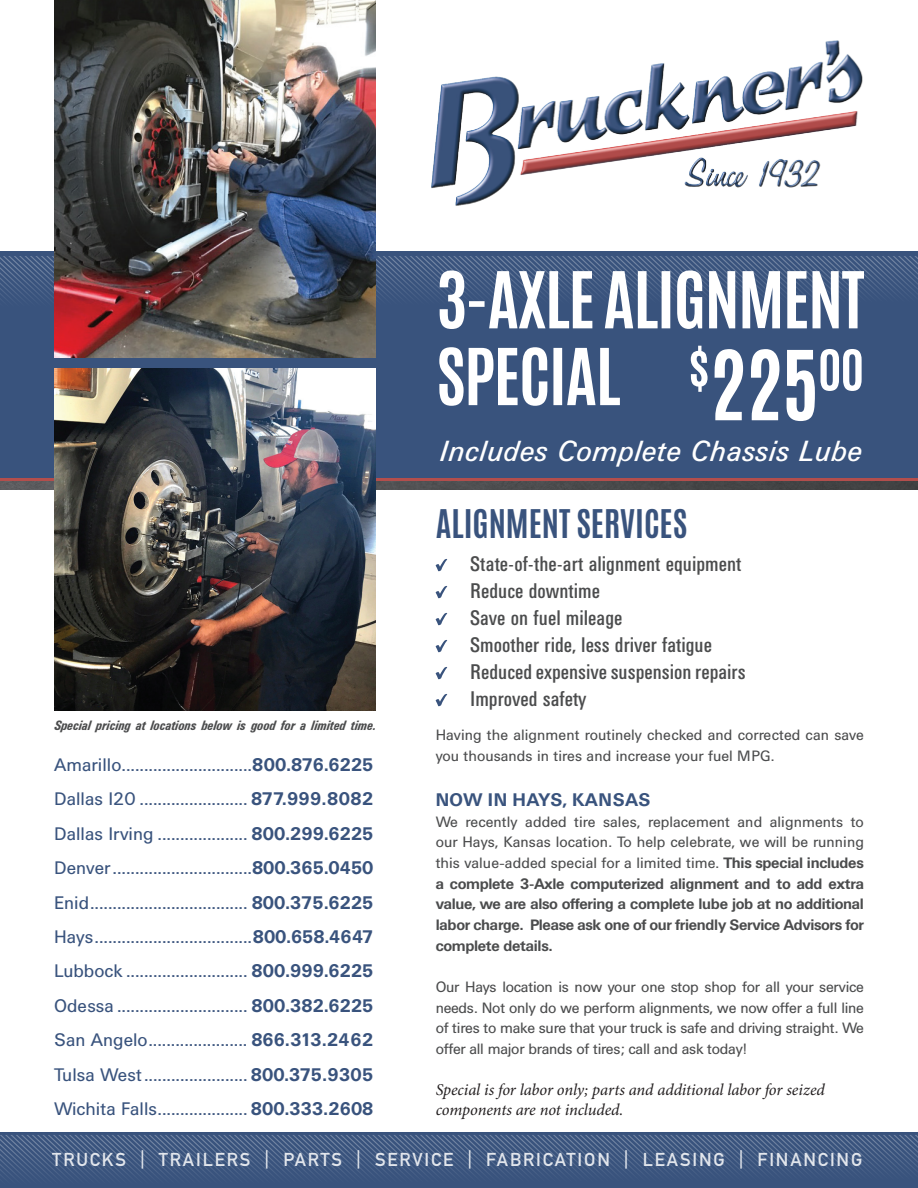
<style>
.page{position:relative;width:918px;height:1188px;background:#fff}
.page>*{position:absolute;margin:0;border:0;box-sizing:border-box;transform-origin:0 0}
.t1{font:700 33px "Antonio";color:#39537d}
.t2{font:italic 28.95px "Univers BQ";letter-spacing:.02em;color:#fff}
.t3{font:21px/27px "Univers Condensed BQ";color:#4b4c4d}
.t4{font:18.45px "DIN Mittelschrift Std";letter-spacing:.1em;color:#fff}
.t5{font:18px/34.3px "Univers BQ";color:#39537d;text-align:justify}
.t6{font:700 18px "Univers BQ";letter-spacing:.02em;color:#39537d}
.t7{font:italic 16.5px/19.8px "Minion Pro";letter-spacing:-.005em;color:#231f20}
.t8{font:700 14.85px/20.7px "Univers BQ";letter-spacing:-.02em;color:#4b4c4d;text-align:justify}
.t9{font:14.85px/20.7px "Univers BQ";color:#4b4c4d}
.t10{font:italic 700 13.5px "Univers Condensed BQ";color:#4b4c4d}
.s1{font-weight:700}
.s2{font-weight:400}
</style>
<div class="page">
<img style="left:431px;top:40px;width:432px;height:166px">
<div style="left:0;top:251px;width:918px;height:230px;background:#39537d"></div>
<img style="left:0;top:480px;width:918px;height:10px">
<hr style="left:0;top:478px;width:918px;height:2px;background:#b34e4c">
<svg style="left:0;top:256px;width:918px;height:62px"></svg>
<svg style="left:439px;top:347px;width:181px;height:59px"></svg>
<svg style="left:440px;top:270px;width:424px;height:59px"></svg>
<svg style="left:691px;top:346px;width:171px;height:75px"></svg>
<div style="left:0;top:1132px;width:918px;height:56px;background:#39537d"></div>
<svg style="left:0;top:1135px;width:918px;height:42px"></svg>
<img style="left:54px;top:0;width:322px;height:358px">
<img style="left:54px;top:369px;width:322px;height:341px">
<svg style="left:435px;top:559px;width:13px;height:12px"></svg>
<svg style="left:435px;top:586px;width:13px;height:12px"></svg>
<svg style="left:435px;top:613px;width:13px;height:12px"></svg>
<svg style="left:435px;top:640px;width:13px;height:12px"></svg>
<svg style="left:435px;top:667px;width:13px;height:12px"></svg>
<svg style="left:435px;top:694px;width:13px;height:12px"></svg>
<h2 class="t2" style="left:440px;top:434px;width:423px">Includes Complete Chassis Lube</h2>
<p class="t10" style="left:54px;top:718px;width:323px">Special pricing at locations below is good for a limited time.</p>
<p class="t5" style="left:54px;top:748px;width:321px">Amarillo.............................<span class="s1">800.876.6225<br></span>Dallas I20 ........................ <span class="s1">877.999.8082<br></span>Dallas Irving .................... <span class="s1">800.299.6225<br></span>Denver...............................<span class="s1">800.365.0450<br></span>Enid................................... <span class="s1">800.375.6225<br></span>Hays...................................<span class="s1">800.658.4647<br></span>Lubbock ........................... <span class="s1">800.999.6225<br></span>Odessa ............................. <span class="s1">800.382.6225<br></span>San Angelo...................... <span class="s1">866.313.2462<br></span>Tulsa West....................... <span class="s1">800.375.9305<br></span>Wichita Falls.................... <span class="s1">800.333.2608</span></p>
<h1 class="t1" style="left:436px;top:499px;width:253px">ALIGNMENT SERVICES</h1>
<p class="t3" style="left:470px;top:551px;width:277px">State-of-the-art alignment equipment<br>Reduce downtime<br>Save on fuel mileage<br>Smoother ride, less driver fatigue<br>Reduced expensive suspension repairs<br>Improved safety</p>
<p class="t9" style="left:436px;top:725px;width:430px">Having the alignment routinely checked and corrected can save you thousands in tires and increase your fuel MPG.</p>
<p class="t6" style="left:436px;top:789px;width:216px">NOW IN HAYS, KANSAS</p>
<p class="t8" style="left:436px;top:811px;width:430px"><span class="s2">We recently added tire sales, replacement and alignments to our Hays, Kansas location. To help celebrate, we will be running this value-added special for a limited time.</span> This special includes a complete 3-Axle computerized alignment and to add extra value, we are also offering a complete lube job at no additional labor charge. Please ask one of our friendly Service Advisors for complete details.</p>
<p class="t9" style="left:436px;top:977px;width:430px;text-align:justify">Our Hays location is now your one stop shop for all your service needs. Not only do we perform alignments, we now offer a full line of tires to make sure that your truck is safe and driving straight. We offer all major brands of tires; call and ask today!</p>
<p class="t7" style="left:436px;top:1081px;width:391px">Special is for labor only; parts and additional labor for seized components are not included.</p>
<p class="t4" style="left:52px;top:1148px;width:812px">TRUCKS | TRAILERS | PARTS | SERVICE | FABRICATION | LEASING | FINANCING</p>
</div>
